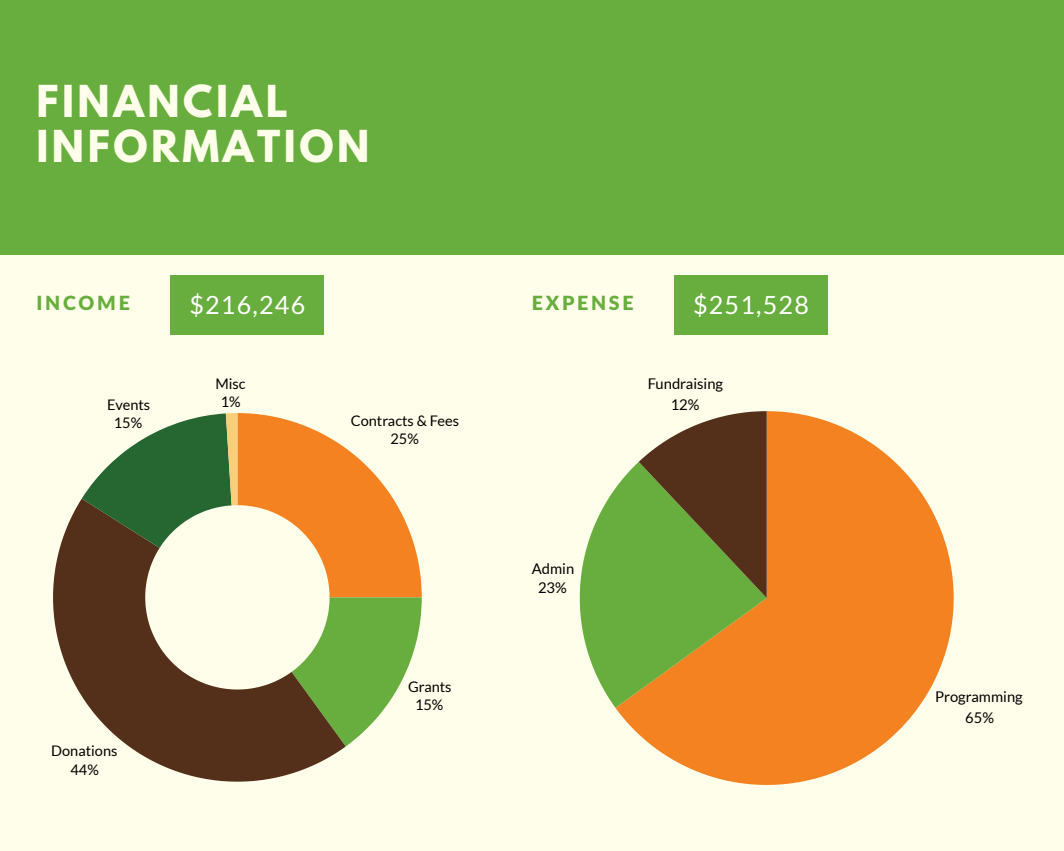
<style>
.page{position:relative;width:1064px;height:851px;background:#fff}
.page>*{position:absolute;margin:0;border:0;box-sizing:border-box;transform-origin:0 0}
.t1{font:700 39px/45px "League Spartan";letter-spacing:.09em;color:#fffeea}
.t2{font:25.05px "Lato";letter-spacing:.05em;color:#fff}
.t3{font:900 19.5px "Lato Latin";letter-spacing:.14em;color:#67ae3e}
.t4{font:14.7px/21px "Lato";color:#000;text-align:center}
.t5{font:14.55px/18.1px "Lato";color:#000;text-align:center}
</style>
<div class="page">
<div style="left:0;top:0;width:1063px;height:850px;background:#fffeea"></div>
<div style="left:0;top:0;width:1063px;height:254px;background:#67ae3e"></div>
<div style="left:170px;top:275px;width:154px;height:60px;background:#67ae3e"></div>
<div style="left:674px;top:275px;width:153px;height:60px;background:#67ae3e"></div>
<svg style="left:53px;top:498px;width:292px;height:283px;fill:#54301a"></svg>
<svg style="left:82px;top:413px;width:339px;height:333px"></svg>
<svg style="left:615px;top:411px;width:338px;height:374px;fill:#f58220"></svg>
<svg style="left:579px;top:462px;width:187px;height:245px;background:#a4ac4d"></svg>
<svg style="left:638px;top:411px;width:128px;height:187px;background:#6a7039"></svg>
<h1 class="t1" style="left:36px;top:84px;width:334px">FINANCIAL<br>INFORMATION</h1>
<p class="t3" style="left:36px;top:295px;width:95px">INCOME</p>
<h2 class="t3" style="left:531px;top:295px;width:103px">EXPENSE</h2>
<h2 class="t2" style="left:692px;top:289px;width:117px">$251,528</h2>
<p class="t2" style="left:189px;top:289px;width:117px">$216,246</p>
<p class="t5" style="left:107px;top:395px;width:45px">Events<br>15%</p>
<p class="t5" style="left:215px;top:374px;width:32px">Misc<br>1%</p>
<p class="t5" style="left:51px;top:741px;width:68px">Donations<br>44%</p>
<p class="t5" style="left:351px;top:411px;width:110px">Contracts &amp; Fees<br>25%</p>
<p class="t5" style="left:408px;top:677px;width:45px">Grants<br>15%</p>
<p class="t4" style="left:531px;top:559px;width:44px;line-height:18.5px">Admin<br>23%</p>
<p class="t4" style="left:647px;top:372px;width:77px">Fundraising<br>12%</p>
<p class="t4" style="left:934px;top:685px;width:89px">Programming<br>65%</p>
</div>
